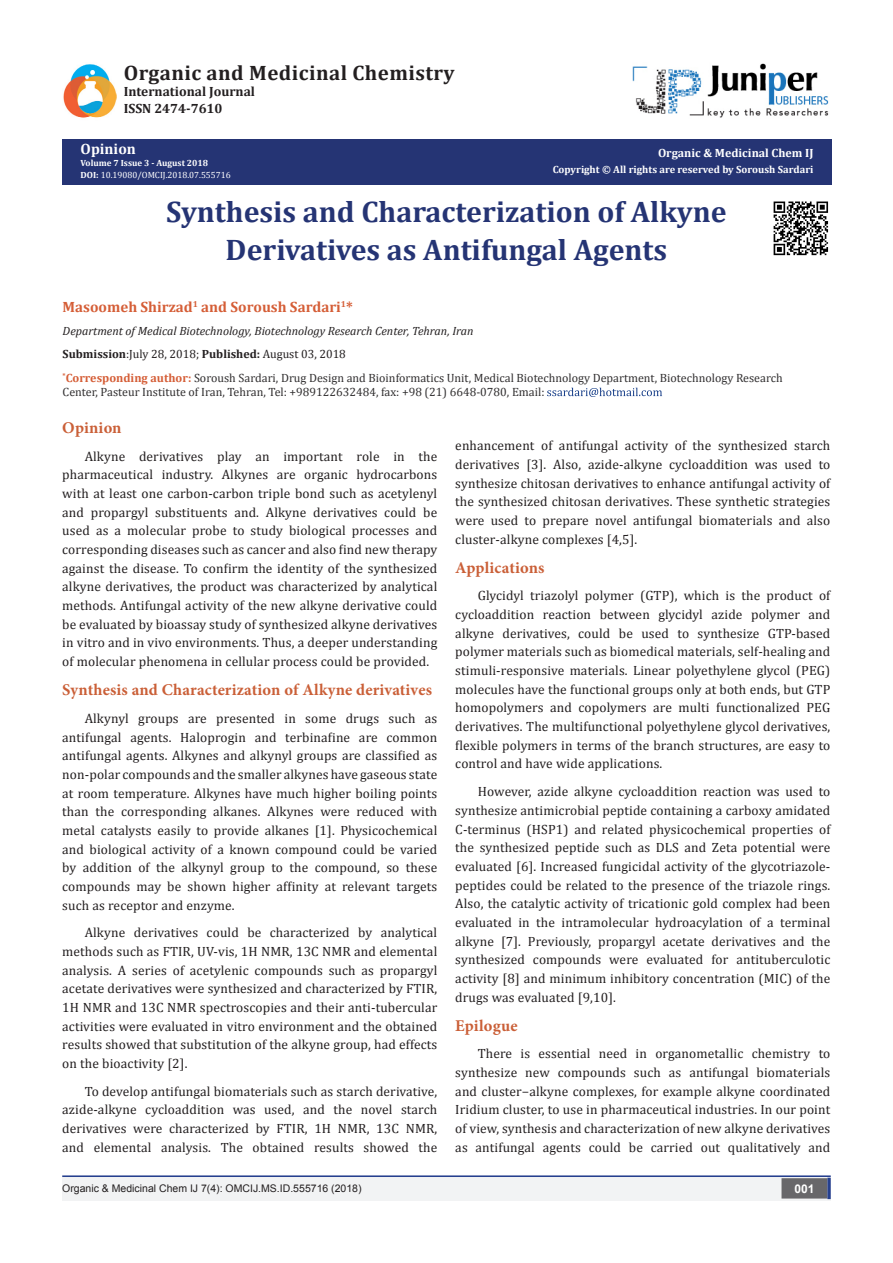
<style>
.page{position:relative;width:893px;height:1263px;background:#fff}
.page>*{position:absolute;margin:0;border:0;box-sizing:border-box;transform-origin:0 0}
.t1{font:700 29.85px/37.3px "Cambria";color:#253474;text-align:center}
.t2{font:700 20.85px "Cambria";letter-spacing:.02em;color:#231f20}
.t3{font:700 16.5px "Minion Pro";letter-spacing:.01em;color:#ca5f37}
.t4{font:700 15px "Cambria";color:#d55e37}
.t5{font:700 15px "Cambria";color:#fff}
.t6{font:13.5px/18.8px "Cambria";letter-spacing:.01em;color:#231f20;text-align:justify}
.t7{font:700 13.5px "Cambria";color:#231f20}
.t8{font:12px/14.4px "Cambria";color:#312f30}
.t9{font:italic 12px "Cambria";color:#231f20}
.t10{font:12px "Cambria";color:#231f20}
.t11{font:700 12px "Cambria";color:#fff}
.t12{font:700 12px "Arial";color:#fff}
.t13{font:10.5px "Arial";color:#231f20}
.t14{font:700 10.5px "Cambria";color:#fff}
.t15{font:9px "Cambria";color:#fff}
.t16{font:700 9px "Cambria";color:#fff}
.s1{font-weight:700}
.s2{font-weight:700;color:#d55e37}
</style>
<div class="page">
<div style="left:63px;top:139px;width:768px;height:45px;background:#253474"></div>
<svg style="left:547px;top:388px;width:115px;height:9px"></svg>
<hr style="left:62px;top:1175px;width:769px;height:1px;background:#253f8e">
<div style="left:62px;top:1176px;width:441px;height:25px;background:#f2f3f4"></div>
<div style="left:503px;top:1176px;width:328px;height:25px;background:#f2f3f4"></div>
<div style="left:782px;top:1179px;width:45px;height:19px;background:#68676a"></div>
<div style="left:781px;top:1178px;width:46px;height:20px;border:2px solid #68676a"></div>
<svg style="left:827px;top:1178px;width:4px;height:21px"></svg>
<img style="left:632px;top:63px;width:197px;height:55px">
<img style="left:63px;top:64px;width:54px;height:54px">
<hr style="left:62px;top:1176px;width:769px;height:1px;background:#253f8e">
<img style="left:773px;top:201px;width:56px;height:55px">
<p class="t2" style="left:124px;top:58px;width:332px">Organic and Medicinal Chemistry</p>
<p class="t7" style="left:124px;top:82px;width:133px">International Journal</p>
<p class="t7" style="left:124px;top:98px;width:100px">ISSN 2474-7610</p>
<p class="t5" style="left:81px;top:138px;width:57px">Opinion</p>
<p class="t16" style="left:81px;top:157px;width:129px">Volume 7 Issue 3 - August 2018</p>
<p class="t15" style="left:81px;top:170px;width:152px"><span class="s1">DOI:</span> 10.19080/OMCIJ.2018.07.555716</p>
<p class="t11" style="left:658px;top:145px;width:157px">Organic &amp; Medicinal Chem IJ</p>
<p class="t14" style="left:553px;top:162px;width:262px">Copyright © All rights are reserved by Soroush Sardari</p>
<p class="t1" style="left:166px;top:192px;width:562px">Synthesis and Characterization of Alkyne<br>Derivatives as Antifungal Agents</p>
<p class="t4" style="left:63px;top:296px;width:292px">Masoomeh Shirzad<sup>1</sup> and Soroush Sardari<sup>1</sup>*</p>
<p class="t9" style="left:63px;top:322px;width:412px">Department of Medical Biotechnology, Biotechnology Research Center, Tehran, Iran</p>
<p class="t10" style="left:63px;top:347px;width:285px"><span class="s1">Submission</span>:July 28, 2018; <span class="s1">Published:</span> August 03, 2018</p>
<p class="t8" style="left:63px;top:370px;width:722px"><sup>*</sup><span class="s2">Corresponding author:</span> Soroush Sardari, Drug Design and Bioinformatics Unit, Medical Biotechnology Department, Biotechnology Research<br>Center, Pasteur Institute of Iran, Tehran, Tel: +989122632484, fax: +98 (21) 6648-0780, Email:</p>
<p class="t3" style="left:62px;top:416px;width:61px">Opinion</p>
<p class="t6" style="left:62px;top:447px;width:377px;text-indent:22px">Alkyne derivatives play an important role in the pharmaceutical industry. Alkynes are organic hydrocarbons with at least one carbon-carbon triple bond such as acetylenyl and propargyl substituents and. Alkyne derivatives could be used as a molecular probe to study biological processes and corresponding diseases such as cancer and also find new therapy against the disease. To confirm the identity of the synthesized alkyne derivatives, the product was characterized by analytical methods. Antifungal activity of the new alkyne derivative could be evaluated by bioassay study of synthesized alkyne derivatives in vitro and in vivo environments. Thus, a deeper understanding of molecular phenomena in cellular process could be provided.</p>
<p class="t3" style="left:62px;top:678px;width:371px">Synthesis and Characterization of Alkyne derivatives</p>
<p class="t6" style="left:62px;top:709px;width:377px;text-indent:22px">Alkynyl groups are presented in some drugs such as antifungal agents. Haloprogin and terbinafine are common antifungal agents. Alkynes and alkynyl groups are classified as non-polar compounds and the smaller alkynes have gaseous state at room temperature. Alkynes have much higher boiling points than the corresponding alkanes. Alkynes were reduced with metal catalysts easily to provide alkanes [1]. Physicochemical and biological activity of a known compound could be varied by addition of the alkynyl group to the compound, so these compounds may be shown higher affinity at relevant targets such as receptor and enzyme.</p>
<p class="t6" style="left:62px;top:923px;width:377px;text-indent:22px">Alkyne derivatives could be characterized by analytical methods such as FTIR, UV-vis, 1H NMR, 13C NMR and elemental analysis. A series of acetylenic compounds such as propargyl acetate derivatives were synthesized and characterized by FTIR, 1H NMR and 13C NMR spectroscopies and their anti-tubercular activities were evaluated in vitro environment and the obtained results showed that substitution of the alkyne group, had effects on the bioactivity [2].</p>
<p class="t6" style="left:62px;top:1082px;width:377px;text-indent:22px">To develop antifungal biomaterials such as starch derivative, azide-alkyne cycloaddition was used, and the novel starch derivatives were characterized by FTIR, 1H NMR, 13C NMR, and elemental analysis. The obtained results showed the</p>
<p class="t6" style="left:455px;top:436px;width:377px">enhancement of antifungal activity of the synthesized starch derivatives [3]. Also, azide-alkyne cycloaddition was used to synthesize chitosan derivatives to enhance antifungal activity of the synthesized chitosan derivatives. These synthetic strategies were used to prepare novel antifungal biomaterials and also cluster-alkyne complexes [4,5].</p>
<p class="t3" style="left:455px;top:556px;width:91px">Applications</p>
<p class="t6" style="left:455px;top:586px;width:377px;text-indent:22px">Glycidyl triazolyl polymer (GTP), which is the product of cycloaddition reaction between glycidyl azide polymer and alkyne derivatives, could be used to synthesize GTP-based polymer materials such as biomedical materials, self-healing and stimuli-responsive materials. Linear polyethylene glycol (PEG) molecules have the functional groups only at both ends, but GTP homopolymers and copolymers are multi functionalized PEG derivatives. The multifunctional polyethylene glycol derivatives, flexible polymers in terms of the branch structures, are easy to control and have wide applications.</p>
<p class="t6" style="left:455px;top:782px;width:377px;text-indent:22px">However, azide alkyne cycloaddition reaction was used to synthesize antimicrobial peptide containing a carboxy amidated C-terminus (HSP1) and related physicochemical properties of the synthesized peptide such as DLS and Zeta potential were evaluated [6]. Increased fungicidal activity of the glycotriazole&shy;peptides could be related to the presence of the triazole rings.<br>Also, the catalytic activity of tricationic gold complex had been evaluated in the intramolecular hydroacylation of a terminal alkyne [7]. Previously, propargyl acetate derivatives and the synthesized compounds were evaluated for antituberculotic activity [8] and minimum inhibitory concentration (MIC) of the drugs was evaluated [9,10].</p>
<p class="t3" style="left:455px;top:1014px;width:64px">Epilogue</p>
<p class="t6" style="left:455px;top:1044px;width:377px;text-indent:22px">There is essential need in organometallic chemistry to synthesize new compounds such as antifungal biomaterials and cluster−alkyne complexes, for example alkyne coordinated Iridium cluster, to use in pharmaceutical industries. In our point of view, synthesis and characterization of new alkyne derivatives as antifungal agents could be carried out qualitatively and</p>
<p class="t13" style="left:62px;top:1182px;width:301px">Organic &amp; Medicinal Chem IJ 7(4): OMCIJ.MS.ID.555716 (2018)</p>
<p class="t12" style="left:794px;top:1180px;width:22px">001</p>
</div>
